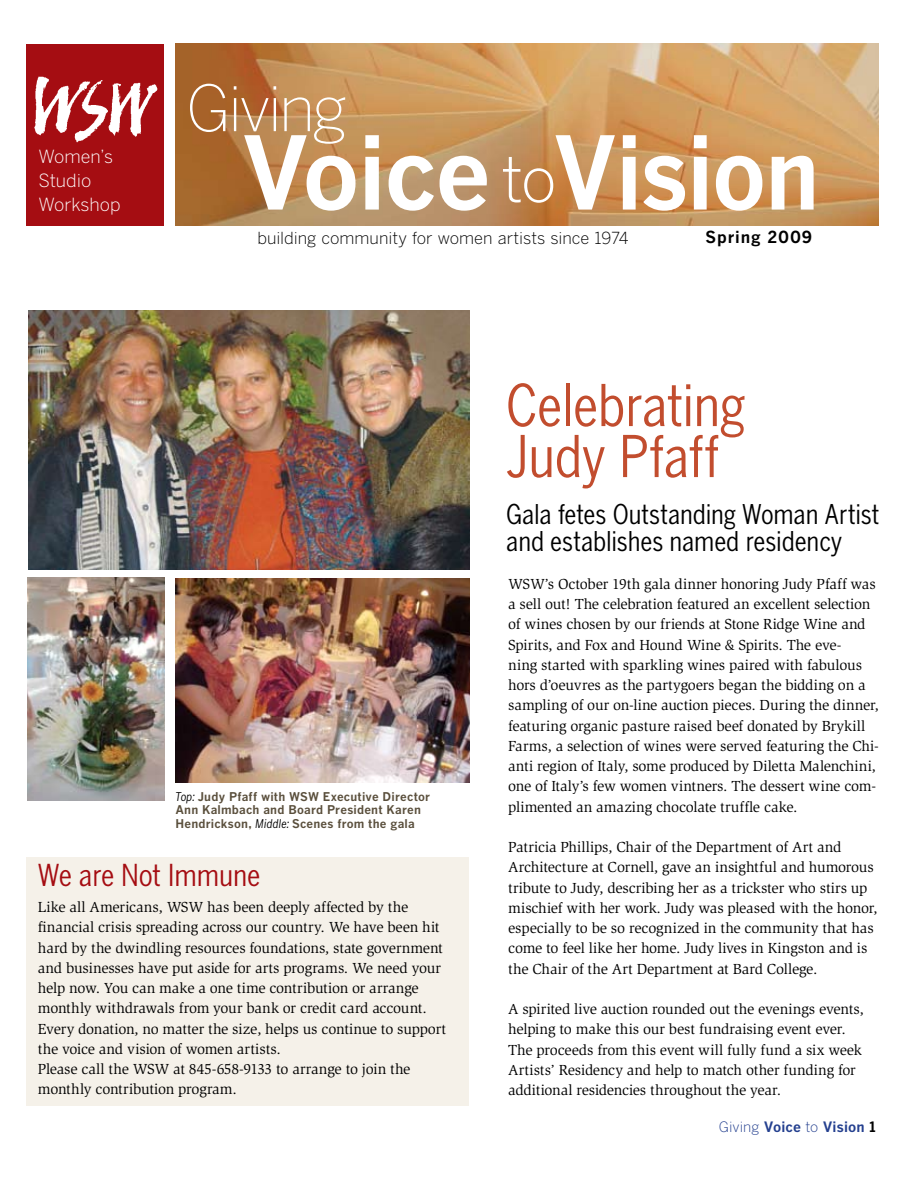
<style>
.page{position:relative;width:918px;height:1188px;background:#fff}
.page>*{position:absolute;margin:0;border:0;box-sizing:border-box;transform-origin:0 0}
.t1{font:700 100.5px "Benton Gothic";letter-spacing:-.02em;color:#fff}
.t2{font:200 63px "Benton Gothic";letter-spacing:-.05em;color:#fff}
.t3{font:57px/51px "Benton Gothic Cond";letter-spacing:-.01em;color:#c24d2e}
.t4{font:30px "Benton Gothic Cond";letter-spacing:-.01em;color:#a50d12}
.t5{font:27px/27px "Benton Gothic Cond";letter-spacing:-.005em;color:#000}
.t6{font:300 18px/24px "Benton Gothic";color:#fff}
.t7{font:300 16.5px "Benton Gothic";color:#000}
.t8{font:700 16.5px "Benton Gothic";letter-spacing:.05em;color:#000}
.t9{font:15px/20.2px "Slimbach";letter-spacing:-.01em;color:#000}
.t10{font:700 14.25px "Benton Gothic";letter-spacing:.01em;color:#24408f}
.t11{font:700 12px/13.5px "Benton Gothic";letter-spacing:.015em;color:#5a4f3c}
.s1{font-weight:300;font-size:63px}
.s2{font-family:"Benton Gothic Cond";font-weight:400;font-style:italic;color:#000}
.s3{font-weight:300}
</style>
<div class="page">
<div style="left:26px;top:857px;width:442px;height:249px;background:#f5f1e9"></div>
<img style="left:176px;top:44px;width:703px;height:182px">
<div style="left:26px;top:44px;width:138px;height:181px;background:#a50d12"></div>
<img style="left:34px;top:76px;width:124px;height:66px">
<img style="left:27px;top:578px;width:137px;height:223px">
<img style="left:176px;top:578px;width:293px;height:205px">
<img style="left:28px;top:310px;width:442px;height:259px">
<p class="t6" style="left:38px;top:144px;width:84px">Women’s<br>Studio<br>Workshop</p>
<h2 class="t2" style="left:186px;top:71px;width:163px">Giving</h2>
<h1 class="t1" style="left:241px;top:110px;width:581px">Voice <span class="s1">to</span>Vision</h1>
<p class="t7" style="left:257px;top:228px;width:373px">building community for women artists since 1974</p>
<p class="t8" style="left:706px;top:227px;width:108px">Spring 2009</p>
<p class="t11" style="left:176px;top:789px;width:256px"><span class="s2">Top:</span> Judy Pfaff with WSW Executive Director<br>Ann Kalmbach and Board President Karen<br>Hendrickson, <span class="s2">Middle:</span> Scenes from the gala</p>
<h3 class="t4" style="left:38px;top:858px;width:224px">We are Not Immune</h3>
<p class="t9" style="left:38px;top:897px;width:410px">Like all Americans, WSW has been deeply affected by the financial crisis spreading across our country. We have been hit hard by the dwindling resources foundations, state government and businesses have put aside for arts programs. We need your help now. You can make a one time contribution or arrange monthly withdrawals from your bank or credit card account.<br>Every donation, no matter the size, helps us continue to support the voice and vision of women artists.<br>Please call the WSW at 845-658-9133 to arrange to join the monthly contribution program.</p>
<h3 class="t3" style="left:506px;top:379px;width:241px">Celebrating<br>Judy Pfaff</h3>
<h3 class="t5" style="left:506px;top:501px;width:375px">Gala fetes Outstanding Woman Artist and establishes named residency</h3>
<p class="t9" style="left:508px;top:574px;width:372px">WSW’s October 19th gala dinner honoring Judy Pfaff was a sell out! The celebration featured an excellent selection of wines chosen by our friends at Stone Ridge Wine and Spirits, and Fox and Hound Wine &amp; Spirits. The eve-<br>ning started with sparkling wines paired with fabulous hors d’oeuvres as the partygoers began the bidding on a sampling of our on-line auction pieces. During the dinner, featuring organic pasture raised beef donated by Brykill Farms, a selection of wines were served featuring the Chi&shy;anti region of Italy, some produced by Diletta Malenchini, one of Italy’s few women vintners. The dessert wine com&shy;plimented an amazing chocolate truffle cake.</p>
<p class="t9" style="left:508px;top:837px;width:371px">Patricia Phillips, Chair of the Department of Art and Architecture at Cornell, gave an insightful and humorous tribute to Judy, describing her as a trickster who stirs up mischief with her work. Judy was pleased with the honor, especially to be so recognized in the community that has come to feel like her home. Judy lives in Kingston and is the Chair of the Art Department at Bard College.</p>
<p class="t9" style="left:508px;top:999px;width:357px">A spirited live auction rounded out the evenings events, helping to make this our best fundraising event ever.<br>The proceeds from this event will fully fund a six week Artists’ Residency and help to match other funding for additional residencies throughout the year.</p>
<p class="t10" style="left:719px;top:1118px;width:147px"><span class="s3">Giving</span> Voice <span class="s3">to</span> Vision</p>
</div>
